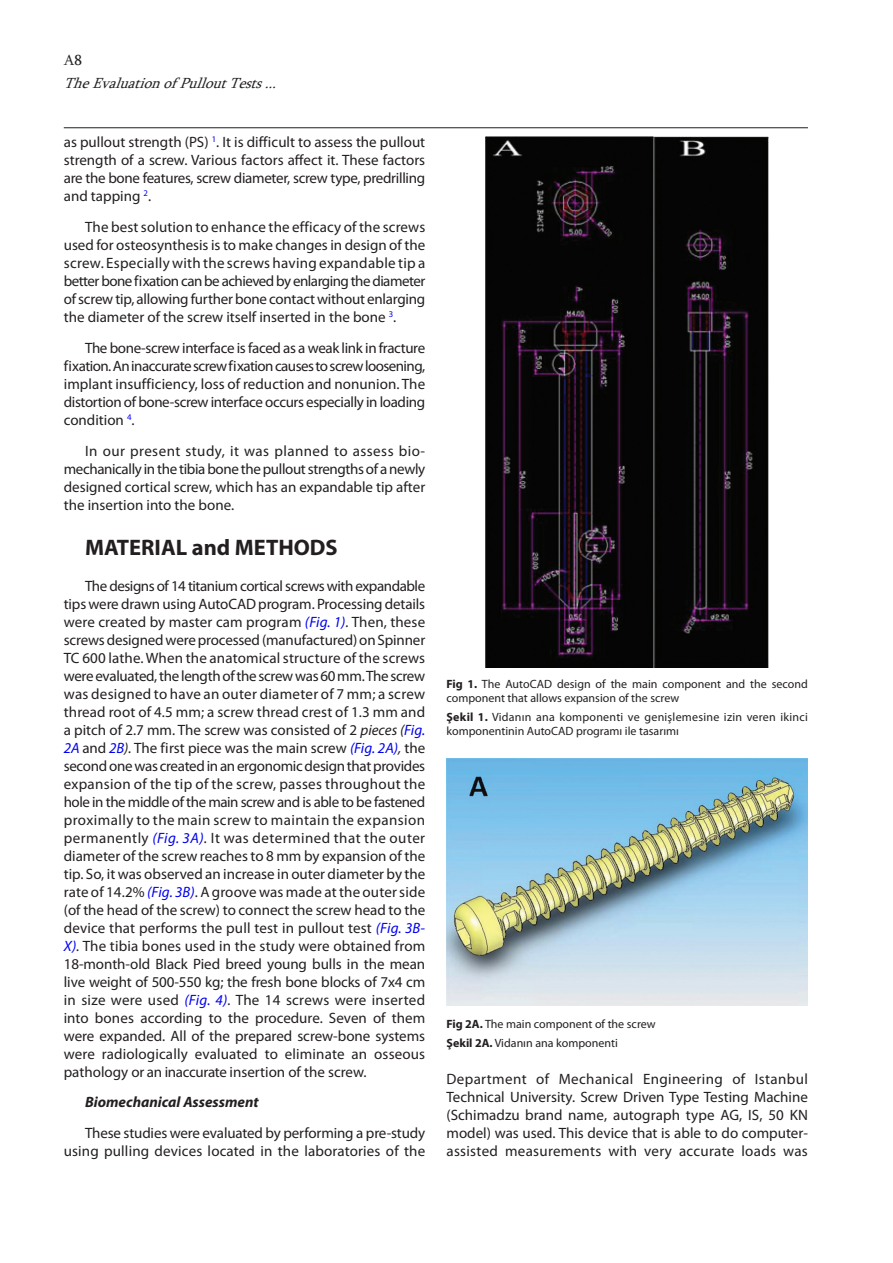
<style>
.page{position:relative;width:893px;height:1263px;background:#fff}
.page>*{position:absolute;margin:0;border:0;box-sizing:border-box;transform-origin:0 0}
.ANA_BASLIK{font:700 22.5px "Myriad Pro";color:#231f20}
.METIN{font:15px/18px "Myriad Pro";color:#231f20;text-align:justify}
.UST_BILGI_SOL{font:italic 15px "Sylfaen";color:#231f20}
.METIN-2{font:italic 700 15px "Myriad Pro";color:#231f20}
.sol_numara{font:15px "Sylfaen";color:#231f20}
.METIN-3{font:12px/14.4px "Myriad Pro";color:#231f20}
.s1{font-style:italic;color:#0000ef}
.s2{font-style:italic}
.s3{font-weight:700}
</style>
<div class="page">
<hr style="left:64px;top:127px;width:744px;height:1px;background:#231f20">
<img style="left:486px;top:136px;width:283px;height:532px">
<img style="left:446px;top:758px;width:362px;height:248px">
<p class="sol_numara" style="left:64px;top:50px;width:20px">A8</p>
<p class="UST_BILGI_SOL" style="left:64px;top:73px;width:221px">TheEvaluationofPulloutTests...</p>
<p class="METIN" style="left:64px;top:133px;width:363px">as pullout strength (PS) <sup>1</sup>. It is difficult to assess the pullout strength of a screw. Various factors affect it. These factors are the bone features, screw diameter, screw type, predrilling and tapping <sup>2</sup>.</p>
<p class="METIN" style="left:64px;top:218px;width:363px;text-indent:21px">The best solution to enhance the efficacy of the screws used for osteosynthesis is to make changes in design of the screw. Especially with the screws having expandable tip a better bone fixation can be achieved by enlarging the diameter of screw tip, allowing further bone contact without enlarging the diameter of the screw itself inserted in the bone <sup>3</sup>.</p>
<p class="METIN" style="left:64px;top:339px;width:363px;text-indent:21px">The bone-screw interface is faced as a weak link in fracture fixation. An inaccurate screw fixation causes to screw loosening, implant insufficiency, loss of reduction and nonunion. The distortion of bone-screw interface occurs especially in loading condition <sup>4</sup>.</p>
<p class="METIN" style="left:64px;top:441px;width:363px;text-indent:21px">In our present study, it was planned to assess bio&shy;mechanically in the tibia bone the pullout strengths of a newly designed cortical screw, which has an expandable tip after the insertion into the bone.</p>
<p class="ANA_BASLIK" style="left:85px;top:532px;width:254px">MATERIAL and METHODS</p>
<p class="METIN" style="left:64px;top:576px;width:363px;text-indent:21px">The designs of 14 titanium cortical screws with expandable tips were drawn using AutoCAD program. Processing details were created by master cam program <span class="s1">(Fig. 1)</span><span class="s2">.</span> Then, these screws designed were processed (manufactured) on Spinner TC 600 lathe. When the anatomical structure of the screws were evaluated, the length of the screw was 60 mm. The screw was designed to have an outer diameter of 7 mm; a screw thread root of 4.5 mm; a screw thread crest of 1.3 mm and a pitch of 2.7 mm. The screw was consisted of 2 <span class="s2">pieces (</span><span class="s1">Fig.<br>2A</span> and <span class="s1">2B</span><span class="s2">).</span> The first piece was the main screw <span class="s1">(Fig. 2A)</span><span class="s2">,</span> the second one was created in an ergonomic design that provides expansion of the tip of the screw, passes throughout the hole in the middle of the main screw and is able to be fastened proximally to the main screw to maintain the expansion permanently <span class="s1">(Fig. 3A)</span><span class="s2">.</span> It was determined that the outer diameter of the screw reaches to 8 mm by expansion of the tip. So, it was observed an increase in outer diameter by the rate of 14.2% <span class="s1">(Fig. 3B)</span>. A groove was made at the outer side (of the head of the screw) to connect the screw head to the device that performs the pull test in pullout test <span class="s1">(Fig. 3B-X)</span><span class="s2">.</span> The tibia bones used in the study were obtained from 18-month-old Black Pied breed young bulls in the mean live weight of 500-550 kg; the fresh bone blocks of 7x4 cm in size were used <span class="s1">(Fig. 4)</span><span class="s2">.</span> The 14 screws were inserted into bones according to the procedure. Seven of them were expanded. All of the prepared screw-bone systems were radiologically evaluated to eliminate an osseous pathology or an inaccurate insertion of the screw.</p>
<p class="METIN-2" style="left:85px;top:1093px;width:175px">Biomechanical Assessment</p>
<p class="METIN" style="left:64px;top:1124px;width:363px;text-align:right">These studies were evaluated by performing a pre-study using pulling devices located in the laboratories of the</p>
<p class="METIN-3" style="left:446px;top:676px;width:363px"><span class="s3">Fig 1.</span> The AutoCAD design of the main component and the second component that allows expansion of the screw</p>
<p class="METIN-3" style="left:446px;top:709px;width:363px"><span class="s3">Şekil 1.</span> Vidanın ana komponenti ve genişlemesine izin veren ikinci komponentinin AutoCAD programı ile tasarımı</p>
<p class="METIN-3" style="left:446px;top:1017px;width:211px"><span class="s3">Fig 2A.</span> The main component of the screw</p>
<p class="METIN-3" style="left:446px;top:1035px;width:173px"><span class="s3">Şekil 2A.</span> Vidanın ana komponenti</p>
<p class="METIN" style="left:446px;top:1069px;width:363px">Department of Mechanical Engineering of Istanbul Technical University. Screw Driven Type Testing Machine (Schimadzu brand name, autograph type AG, IS, 50 KN model) was used. This device that is able to do computer&shy;assisted measurements with very accurate loads was</p>
</div>
